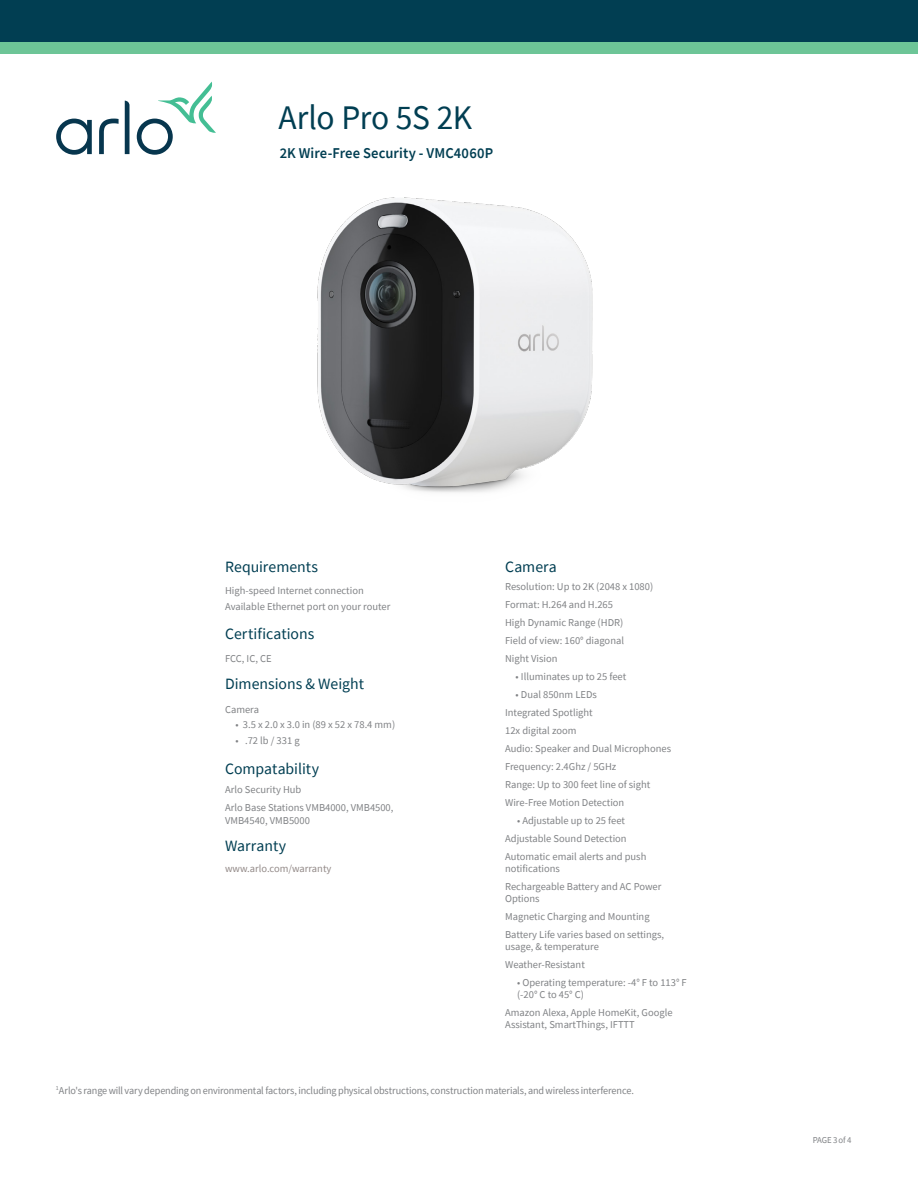
<style>
.page{position:relative;width:918px;height:1188px;background:#fff}
.page>*{position:absolute;margin:0;border:0;box-sizing:border-box;transform-origin:0 0}
.t1{font:34.5px "Source Sans Pro";letter-spacing:-.01em;color:#013e52}
.Sub_Heads{font:15.75px "Source Sans Pro";color:#013e52}
.Sub_Heads-2{font:600 15px "Source Sans Pro";letter-spacing:.01em;color:#013e52}
.Arlo_Tech_Specs{font:10.5px/12px "Source Sans Pro";color:#808285}
.Sub_Heads-3{font:10.5px "Source Sans Pro";letter-spacing:-.015em;color:#808285}
.Sub_Heads-4{font:10.5px "Source Sans Pro";color:#928987}
.Body_Copy{font:9px "Source Sans Pro";letter-spacing:-.015em;color:#7f8184}
.t2{font:9px "Avenir Next";letter-spacing:.015em;color:#808285}
</style>
<div class="page">
<div style="left:0;top:0;width:918px;height:54px;background:#6dc597"></div>
<div style="left:0;top:0;width:918px;height:42px;background:#013e52"></div>
<svg style="left:56px;top:82px;width:160px;height:73px"></svg>
<img style="left:318px;top:197px;width:275px;height:296px">
<p class="t1" style="left:279px;top:95px;width:195px">Arlo Pro 5S 2K</p>
<p class="Sub_Heads-2" style="left:280px;top:143px;width:215px">2K Wire-Free Security - VMC4060P</p>
<p class="Sub_Heads" style="left:225px;top:556px;width:95px">Requirements</p>
<p class="Arlo_Tech_Specs" style="left:225px;top:583px;width:167px;line-height:15.8px">High-speed Internet connection<br>Available Ethernet port on your router</p>
<p class="Sub_Heads" style="left:225px;top:624px;width:91px">Certifications</p>
<p class="Arlo_Tech_Specs" style="left:225px;top:652px;width:48px">FCC, IC, CE</p>
<p class="Sub_Heads" style="left:225px;top:673px;width:140px">Dimensions &amp; Weight</p>
<p class="Sub_Heads-3" style="left:225px;top:702px;width:35px">Camera</p>
<p class="Sub_Heads-3" style="left:236px;top:718px;width:161px">• 3.5 x 2.0 x 3.0 in (89 x 52 x 78.4 mm)</p>
<p class="Sub_Heads-3" style="left:236px;top:734px;width:66px">• .72 lb / 331 g</p>
<p class="Sub_Heads" style="left:225px;top:759px;width:95px">Compatability</p>
<p class="Arlo_Tech_Specs" style="left:225px;top:783px;width:78px">Arlo Security Hub</p>
<p class="Arlo_Tech_Specs" style="left:225px;top:801px;width:170px;line-height:12.8px">Arlo Base Stations VMB4000, VMB4500,<br>VMB4540, VMB5000</p>
<p class="Sub_Heads" style="left:225px;top:835px;width:63px">Warranty</p>
<p class="Sub_Heads-4" style="left:225px;top:861px;width:108px">www.arlo.com/warranty</p>
<p class="Sub_Heads" style="left:505px;top:556px;width:53px">Camera</p>
<p class="Arlo_Tech_Specs" style="left:505px;top:581px;width:150px">Resolution: Up to 2K (2048 x 1080)</p>
<p class="Arlo_Tech_Specs" style="left:505px;top:599px;width:109px">Format: H.264 and H.265</p>
<p class="Arlo_Tech_Specs" style="left:505px;top:617px;width:120px">High Dynamic Range (HDR)</p>
<p class="Arlo_Tech_Specs" style="left:505px;top:635px;width:120px">Field of view: 160° diagonal</p>
<p class="Arlo_Tech_Specs" style="left:505px;top:653px;width:54px">Night Vision</p>
<p class="Arlo_Tech_Specs" style="left:516px;top:671px;width:112px">• Illuminates up to 25 feet</p>
<p class="Arlo_Tech_Specs" style="left:516px;top:689px;width:83px">• Dual 850nm LEDs</p>
<p class="Arlo_Tech_Specs" style="left:505px;top:707px;width:89px">Integrated Spotlight</p>
<p class="Arlo_Tech_Specs" style="left:505px;top:725px;width:73px">12x digital zoom</p>
<p class="Arlo_Tech_Specs" style="left:505px;top:743px;width:167px">Audio: Speaker and Dual Microphones</p>
<p class="Arlo_Tech_Specs" style="left:505px;top:761px;width:113px">Frequency: 2.4Ghz / 5GHz</p>
<p class="Arlo_Tech_Specs" style="left:505px;top:779px;width:147px">Range: Up to 300 feet line of sight</p>
<p class="Arlo_Tech_Specs" style="left:505px;top:797px;width:121px">Wire-Free Motion Detection</p>
<p class="Arlo_Tech_Specs" style="left:517px;top:815px;width:109px">• Adjustable up to 25 feet</p>
<p class="Arlo_Tech_Specs" style="left:505px;top:833px;width:123px">Adjustable Sound Detection</p>
<p class="Arlo_Tech_Specs" style="left:505px;top:851px;width:143px">Automatic email alerts and push notifications</p>
<p class="Arlo_Tech_Specs" style="left:505px;top:881px;width:158px">Rechargeable Battery and AC Power<br>Options</p>
<p class="Arlo_Tech_Specs" style="left:505px;top:911px;width:146px">Magnetic Charging and Mounting</p>
<p class="Arlo_Tech_Specs" style="left:505px;top:929px;width:161px">Battery Life varies based on settings, usage, &amp; temperature</p>
<p class="Arlo_Tech_Specs" style="left:505px;top:959px;width:81px">Weather-Resistant</p>
<p class="Arlo_Tech_Specs" style="left:517px;top:977px;width:171px">• Operating temperature: -4° F to 113° F (-20° C to 45° C)</p>
<p class="Arlo_Tech_Specs" style="left:505px;top:1007px;width:169px">Amazon Alexa, Apple HomeKit, Google<br>Assistant, SmartThings, IFTTT</p>
<p class="Sub_Heads-3" style="left:56px;top:1083px;width:579px"><sup>1</sup>Arlo's range will vary depending on environmental factors, including physical obstructions, construction materials, and wireless interference.</p>
<p class="t2" style="left:814px;top:1132px;width:51px">PAGE 3 of 2</p>
<p class="Body_Copy" style="left:813px;top:1134px;width:40px">PAGE 3 of 4</p>
</div>
